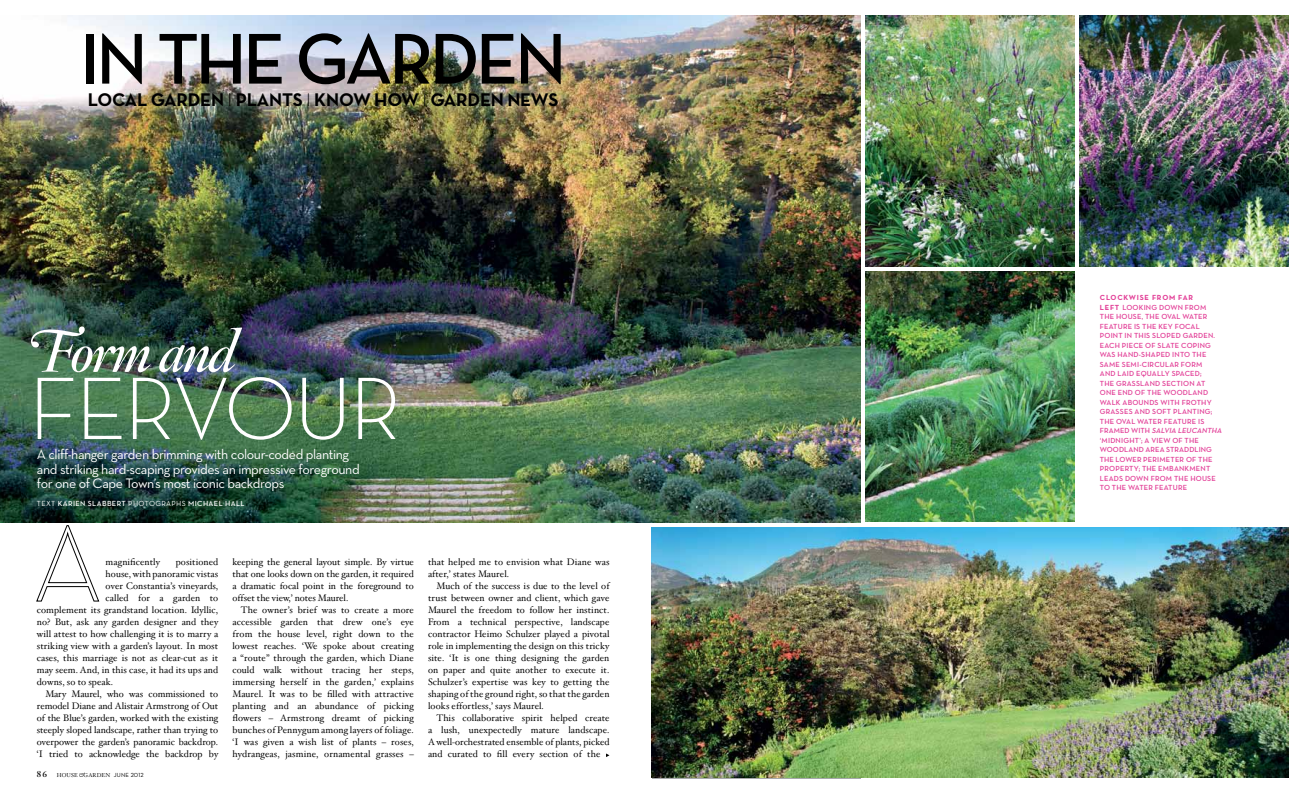
<style>
.page{position:relative;width:1304px;height:794px;background:#fff}
.page>*{position:absolute;margin:0;border:0;box-sizing:border-box;transform-origin:0 0}
.t1{font:300 90px "Neutra Text TFPS";letter-spacing:-.035em;color:#fff}
.t2{font:600 73px "Neutra Text";letter-spacing:-.05em;color:#000}
.t3{font:58px "Hoefler Titling HTF Sm Swash";letter-spacing:-.04em;color:#fff}
.t4{font:18.6px "Neutra Text TFPS Bold Alt";letter-spacing:-.01em;color:#000}
.t5{font:14px/14px "Neutra Text";letter-spacing:-.03em;color:#fff}
.t6{font:9.5px/12px "Hoefler Text";letter-spacing:.01em;color:#000;text-align:justify}
.t7{font:7.5px/9.5px "Neutra Text TFPS Demi Alt";letter-spacing:.025em;color:#e23d96}
.t8{font:600 7.5px "Neutra Text TFPS";letter-spacing:.05em;color:#fff}
.t9{font:700 7.5px "Neutra Text TFPS";letter-spacing:.1em;color:#e23d96}
.t10{font:5.7px "Hoefler Text";color:#000}
.s1{font-family:"Neutra Text TFPS";font-weight:300}
.s2{font-weight:400}
.s3{font-family:"Hoefler Titling HTF Bd Roman";font-size:9px}
.s4{font-family:"Neutra Text PS Book Alt";font-size:6px}
.s5{font-family:"Neutra Text TFPS";font-weight:700}
.s6{font-style:italic}
</style>
<div class="page">
<svg style="left:79px;top:772px;width:6px;height:5px"></svg>
<svg style="left:36px;top:525px;width:63px;height:76px"></svg>
<img style="left:0;top:16px;width:860px;height:506px">
<img style="left:866px;top:16px;width:208px;height:250px">
<img style="left:652px;top:528px;width:636px;height:250px">
<img style="left:866px;top:272px;width:208px;height:250px">
<div style="left:79px;top:83px;width:489px;height:33px;background:#fff;opacity:.35"></div>
<img style="left:1080px;top:16px;width:208px;height:250px">
<h2 class="t2" style="left:80px;top:14px;width:488px">IN THE GARDEN</h2>
<h3 class="t4" style="left:88px;top:88px;width:472px">LOCAL GARDEN <span class="s1">I</span> PLANTS <span class="s1">I</span> KNOW HOW <span class="s1">I</span> GARDEN NEWS</h3>
<h3 class="t3" style="left:25px;top:313px;width:212px">Form and</h3>
<h1 class="t1" style="left:28px;top:353px;width:375px">FERVOUR</h1>
<h3 class="t5" style="left:37px;top:447px;width:324px">A cliff-hanger garden brimming with colour-coded planting and striking hard-scaping provides an impressive foreground for one of Cape Town’s most iconic backdrops</h3>
<p class="t8" style="left:37px;top:498px;width:209px"><span class="s2">TEXT</span> KARIEN SLABBERT <span class="s2">PHOTOGRAPHS</span> MICHAEL HALL</p>
<p class="t6" style="left:106px;top:556px;width:56px">magnificently</p>
<p class="t6" style="left:176px;top:556px;width:44px">positioned</p>
<p class="t6" style="left:106px;top:568px;width:114px">house, with panoramic vistas</p>
<p class="t6" style="left:106px;top:580px;width:114px">over Constantia’s vineyards,</p>
<p class="t6" style="left:106px;top:592px;width:114px">called for a garden to</p>
<p class="t6" style="left:37px;top:604px;width:183px">complement its grandstand location. Idyllic,</p>
<p class="t6" style="left:37px;top:616px;width:183px">no? But, ask any garden designer and they</p>
<p class="t6" style="left:37px;top:628px;width:183px">will attest to how challenging it is to marry a</p>
<p class="t6" style="left:37px;top:640px;width:183px">striking view with a garden’s layout. In most</p>
<p class="t6" style="left:37px;top:652px;width:183px">cases, this marriage is not as clear-cut as it</p>
<p class="t6" style="left:37px;top:664px;width:183px">may seem. And, in this case, it had its ups and</p>
<p class="t6" style="left:37px;top:676px;width:78px">downs, so to speak.</p>
<p class="t6" style="left:45px;top:688px;width:174px">Mary Maurel, who was commissioned to</p>
<p class="t6" style="left:37px;top:700px;width:183px">remodel Diane and Alistair Armstrong of Out</p>
<p class="t6" style="left:37px;top:712px;width:183px">of the Blue’s garden, worked with the existing</p>
<p class="t6" style="left:37px;top:724px;width:183px">steeply sloped landscape, rather than trying to</p>
<p class="t6" style="left:37px;top:736px;width:183px">overpower the garden’s panoramic backdrop.</p>
<p class="t6" style="left:37px;top:748px;width:183px">‘I tried to acknowledge the backdrop by</p>
<p class="t10" style="left:37px;top:771px;width:108px"><span class="s3">86</span> house garden <span class="s4">JUNE 2012</span></p>
<p class="t6" style="left:232px;top:556px;width:183px">keeping the general layout simple. By virtue that one looks down on the garden, it required a dramatic focal point in the foreground to offset the view,’ notes Maurel.</p>
<p class="t6" style="left:232px;top:604px;width:183px;text-indent:9px">The owner’s brief was to create a more accessible garden that drew one’s eye from the house level, right down to the lowest reaches. ‘We spoke about creating a “route” through the garden, which Diane could walk without tracing her steps, immersing herself in the garden,’ explains Maurel. It was to be filled with attractive planting and an abundance of picking flowers – Armstrong dreamt of picking bunches of Pennygum among layers of foliage. ‘I was given a wish list of plants – roses, hydrangeas, jasmine, ornamental grasses –</p>
<p class="t6" style="left:428px;top:556px;width:183px">that helped me to envision what Diane was after,’ states Maurel.</p>
<p class="t6" style="left:428px;top:580px;width:183px;text-indent:9px">Much of the success is due to the level of trust between owner and client, which gave Maurel the freedom to follow her instinct.<br>From a technical perspective, landscape contractor Heimo Schulzer played a pivotal role in implementing the design on this tricky site. ‘It is one thing designing the garden on paper and quite another to execute it.<br>Schulzer’s expertise was key to getting the shaping of the ground right, so that the garden looks effortless,’ says Maurel.</p>
<p class="t6" style="left:428px;top:712px;width:183px;text-indent:9px">This collaborative spirit helped create a lush, unexpectedly mature landscape.<br>A well-orchestrated ensemble of plants, picked and curated to fill every section of the</p>
<p class="t9" style="left:1100px;top:293px;width:95px">CLOCKWISE FROM FAR</p>
<p class="t7" style="left:1100px;top:302px;width:125px"><span class="s5">LEFT</span> LOOKING DOWN FROM<br>THE HOUSE, THE OVAL WATER<br>FEATURE IS THE KEY FOCAL<br>POINT IN THIS SLOPED GARDEN.<br>EACH PIECE OF SLATE COPING<br>WAS HAND-SHAPED INTO THE<br>SAME SEMI-CIRCULAR FORM<br>AND LAID EQUALLY SPACED;<br>THE GRASSLAND SECTION AT<br>ONE END OF THE WOODLAND<br>WALK ABOUNDS WITH FROTHY<br>GRASSES AND SOFT PLANTING;<br>THE OVAL WATER FEATURE IS<br>FRAMED WITH <span class="s6">SALVIA LEUCANTHA </span>‘MIDNIGHT’; A VIEW OF THE<br>WOODLAND AREA STRADDLING<br>THE LOWER PERIMETER OF THE<br>PROPERTY; THE EMBANKMENT<br>LEADS DOWN FROM THE HOUSE<br>TO THE WATER FEATURE</p>
</div>
